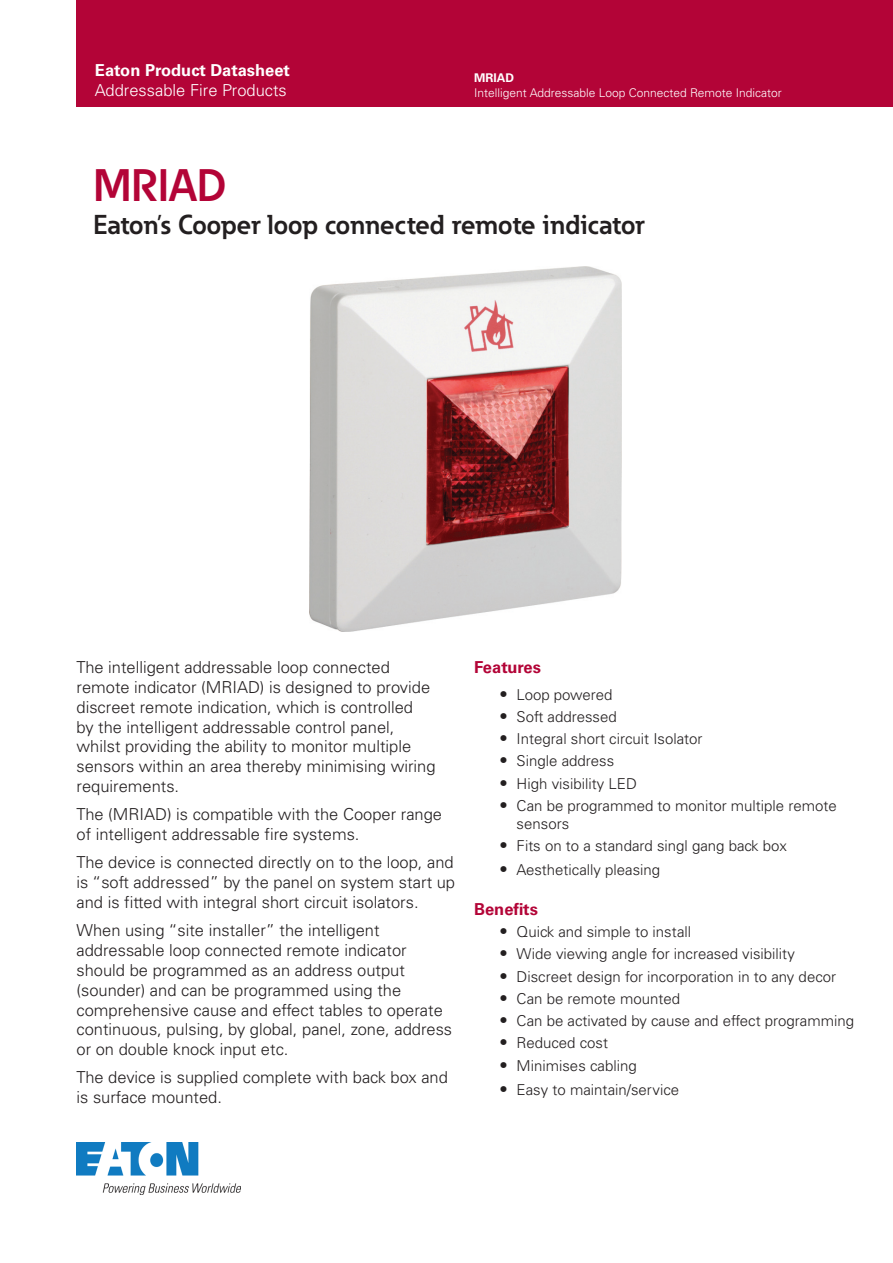
<style>
.page{position:relative;width:893px;height:1263px;background:#fff}
.page>*{position:absolute;margin:0;border:0;box-sizing:border-box;transform-origin:0 0}
.t1{font:700 45px "Eaton";color:#b30437}
.t2{font:700 27px "Eaton";color:#231f20}
.t3{font:300 16.5px/19.8px "Univers LT Std";color:#231f20}
.t4{font:300 16.5px "Univers LT Std";color:#fff}
.t5{font:700 16.5px "Univers LT Std";color:#fff}
.t6{font:700 16.5px "Univers LT Std";color:#b30437}
.t7{font:300 15px/18px "Univers LT Std";color:#231f20}
.t8{font:300 12px "Univers LT Std";color:#fff}
.t9{font:700 12px "Univers LT Std";color:#fff}
.s1{font-size:16.5px}
</style>
<div class="page">
<img style="left:309px;top:266px;width:313px;height:365px">
<div style="left:77px;top:0;width:816px;height:106px;background:#b30437"></div>
<img style="left:77px;top:1142px;width:163px;height:52px">
<p class="t5" style="left:95px;top:61px;width:197px">Eaton Product Datasheet</p>
<p class="t4" style="left:95px;top:80px;width:193px">Addressable Fire Products</p>
<p class="t9" style="left:474px;top:71px;width:41px">MRIAD</p>
<p class="t8" style="left:474px;top:85px;width:309px">Intelligent Addressable Loop Connected Remote Indicator</p>
<h1 class="t1" style="left:94px;top:158px;width:135px">MRIAD</h1>
<h2 class="t2" style="left:94px;top:208px;width:553px">Eaton’s Cooper loop connected remote indicator</h2>
<p class="t3" style="left:77px;top:657px;width:361px">The intelligent addressable loop connected remote indicator (MRIAD) is designed to provide discreet remote indication, which is controlled<br>by the intelligent addressable control panel, whilst providing the ability to monitor multiple sensors within an area thereby minimising wiring requirements.</p>
<p class="t3" style="left:77px;top:804px;width:367px">The (MRIAD) is compatible with the Cooper range of intelligent addressable fire systems.</p>
<p class="t3" style="left:77px;top:853px;width:380px;text-align:justify">The device is connected directly on to the loop, and is “soft addressed” by the panel on system start up and is fitted with integral short circuit isolators.</p>
<p class="t3" style="left:77px;top:920px;width:377px">When using “site installer” the intelligent addressable loop connected remote indicator should be programmed as an address output (sounder) and can be programmed using the comprehensive cause and effect tables to operate continuous, pulsing, by global, panel, zone, address or on double knock input etc.</p>
<p class="t3" style="left:77px;top:1068px;width:373px">The device is supplied complete with back box and is surface mounted.</p>
<p class="t6" style="left:474px;top:658px;width:68px">Features</p>
<p class="t7" style="left:500px;top:685px;width:114px"><span class="s1">•</span> Loop powered</p>
<p class="t7" style="left:500px;top:708px;width:119px"><span class="s1">•</span> Soft addressed</p>
<p class="t7" style="left:500px;top:730px;width:204px"><span class="s1">•</span> Integral short circuit Isolator</p>
<p class="t7" style="left:500px;top:752px;width:116px"><span class="s1">•</span> Single address</p>
<p class="t7" style="left:500px;top:774px;width:139px"><span class="s1">•</span> High visibility LED</p>
<p class="t7" style="left:517px;top:797px;width:322px;text-indent:-17px"><span class="s1">•</span> Can be programmed to monitor multiple remote sensors</p>
<p class="t7" style="left:500px;top:837px;width:289px"><span class="s1">•</span> Fits on to a standard singl gang back box</p>
<p class="t7" style="left:500px;top:861px;width:162px"><span class="s1">•</span> Aesthetically pleasing</p>
<p class="t6" style="left:474px;top:899px;width:65px">Benefits</p>
<p class="t7" style="left:500px;top:923px;width:193px"><span class="s1">•</span> Quick and simple to install</p>
<p class="t7" style="left:500px;top:945px;width:297px"><span class="s1">•</span> Wide viewing angle for increased visibility</p>
<p class="t7" style="left:500px;top:967px;width:338px"><span class="s1">•</span> Discreet design for incorporation in to any decor</p>
<p class="t7" style="left:500px;top:990px;width:182px"><span class="s1">•</span> Can be remote mounted</p>
<p class="t7" style="left:500px;top:1012px;width:356px"><span class="s1">•</span> Can be activated by cause and effect programming</p>
<p class="t7" style="left:500px;top:1034px;width:110px"><span class="s1">•</span> Reduced cost</p>
<p class="t7" style="left:500px;top:1056px;width:139px"><span class="s1">•</span> Minimises cabling</p>
<p class="t7" style="left:500px;top:1080px;width:181px"><span class="s1">•</span> Easy to maintain/service</p>
</div>
